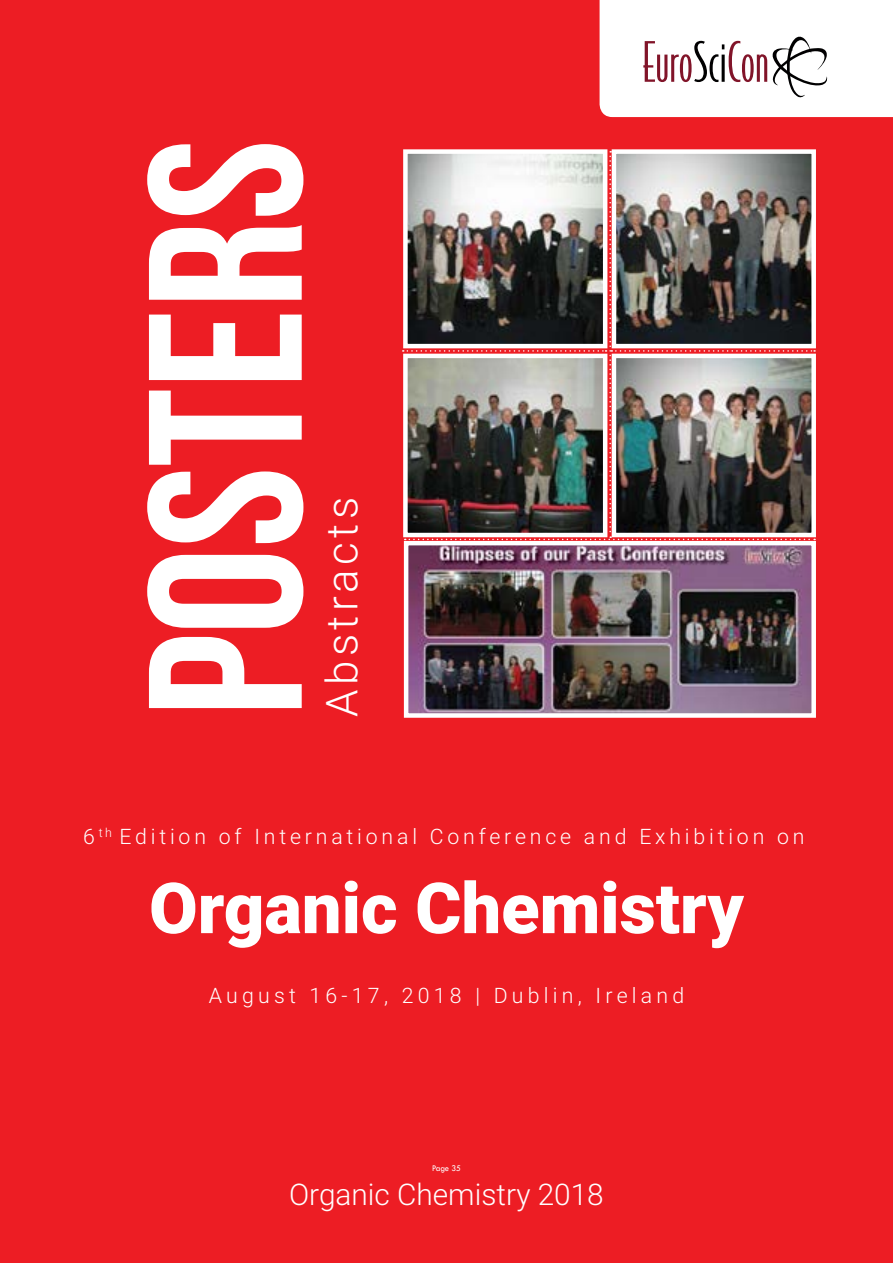
<style>
.page{position:relative;width:893px;height:1263px;background:#ed1d24}
.page>*{position:absolute;margin:0;border:0;box-sizing:border-box;transform-origin:0 0}
.t1{font:218.25px "Bebas Neue";color:#fff}
.t2{font:900 70.5px "Roboto";color:#fff}
.t3{font:300 43.95px "Roboto";letter-spacing:.1em;color:#fff}
.t4{font:300 29.85px "Roboto";color:#fff}
.t5{font:300 21.3px "Roboto";letter-spacing:.18em;color:#fff}
.t6{font:300 21.3px "Roboto";letter-spacing:.2em;color:#fff}
.t7{font:9px "Tw Cen";letter-spacing:-.02em;color:#fff;scale:.95 1}
</style>
<div class="page">
<svg style="left:600px;top:0;width:293px;height:117px;background:#f3eff0"></svg>
<img style="left:409px;top:546px;width:402px;height:167px">
<div style="left:404px;top:541px;width:412px;height:177px;border:4px solid #fff"></div>
<img style="left:403px;top:151px;width:412px;height:389px">
<h1 class="t1" style="left:107px;top:717px;width:579px;rotate:-90deg">posters</h1>
<h3 class="t3" style="left:311px;top:717px;width:221px;rotate:-90deg">Abstracts</h3>
<p class="t5" style="left:83px;top:822px;width:723px">6 <sup>th</sup> Edition of International Conference and Exhibition on</p>
<h2 class="t2" style="left:149px;top:859px;width:596px">Organic Chemistry</h2>
<p class="t6" style="left:209px;top:980px;width:477px">August 16-17, 2018 | Dublin, Ireland</p>
<p class="t7" style="left:432px;top:1162px;width:32px">Page 35</p>
<h3 class="t4" style="left:289px;top:1174px;width:316px">Organic Chemistry 2018</h3>
</div>
